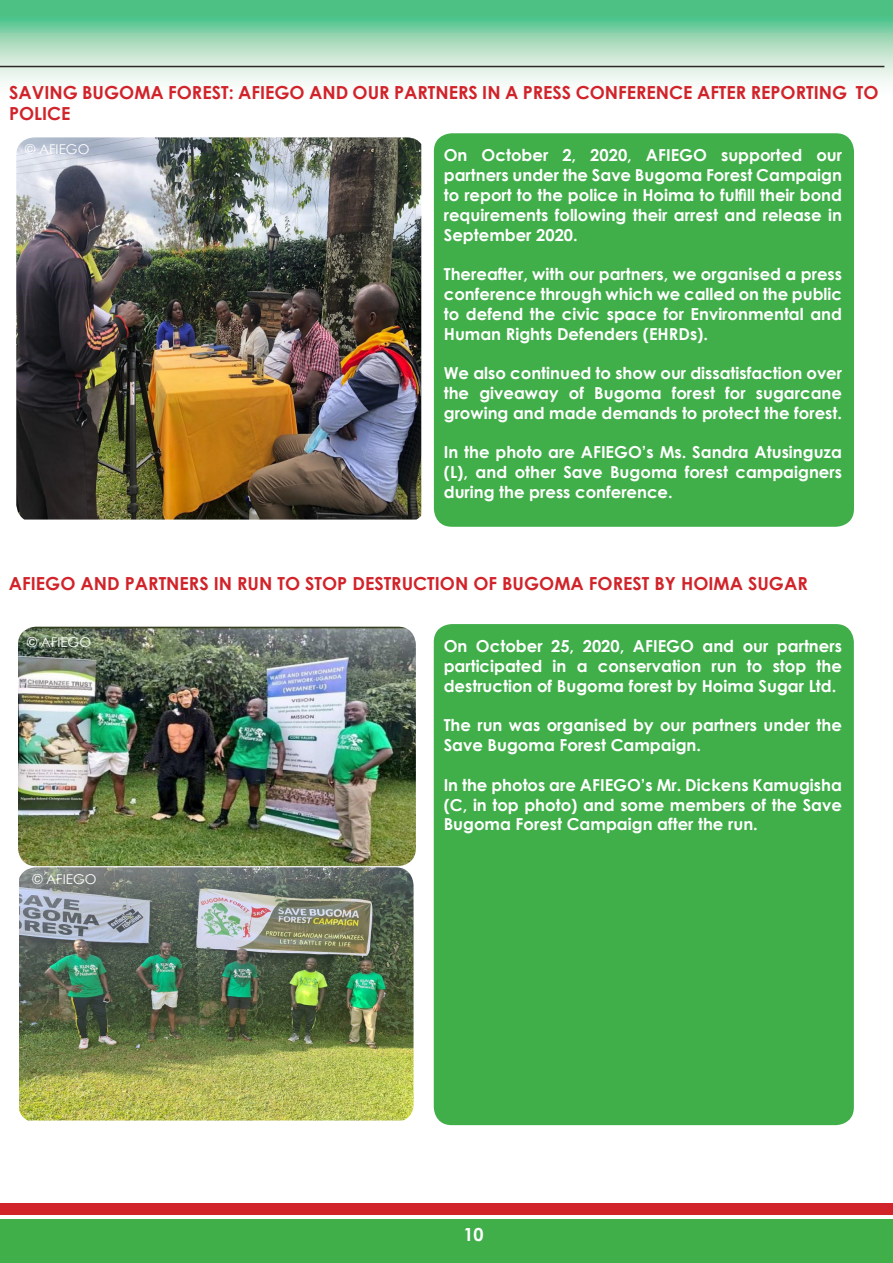
<style>
.page{position:relative;width:893px;height:1263px;background:#fff}
.page>*{position:absolute;margin:0;border:0;box-sizing:border-box;transform-origin:0 0}
.t1{font:700 18px/21.6px "Century Gothic";color:#d1232a}
.t2{font:700 18px "Century Gothic";color:#fff}
.t3{font:700 16.5px/19.8px "Century Gothic";color:#fff;text-align:justify}
.t4{font:13.5px "Century Gothic";color:#fff}
</style>
<div class="page">
<div style="left:1px;top:1204px;width:892px;height:11px;background:#d1232a"></div>
<div style="left:0;top:1220px;width:893px;height:43px;background:#40ae49"></div>
<svg style="left:0;top:0;width:893px;height:149px"></svg>
<hr style="left:0;top:66px;width:884px;height:1px;background:#231f20">
<div style="left:434px;top:133px;width:420px;height:394px;background:#40ae49;border-radius:18px"></div>
<img style="left:16px;top:137px;width:405px;height:383px">
<div style="left:434px;top:624px;width:420px;height:501px;background:#40ae49;border-radius:18px"></div>
<img style="left:18px;top:627px;width:398px;height:239px">
<img style="left:19px;top:867px;width:395px;height:253px">
<p class="t1" style="left:9px;top:81px;width:871px">SAVING BUGOMA FOREST: AFIEGO AND OUR PARTNERS IN A PRESS CONFERENCE AFTER REPORTING TO<br>POLICE</p>
<p class="t3" style="left:444px;top:145px;width:400px">On October 2, 2020, AFIEGO supported our partners under the Save Bugoma Forest Campaign to report to the police in Hoima to fulfill their bond requirements following their arrest and release in September 2020.</p>
<p class="t3" style="left:444px;top:264px;width:400px">Thereafter, with our partners, we organised a press conference through which we called on the public to defend the civic space for Environmental and Human Rights Defenders (EHRDs).</p>
<p class="t3" style="left:444px;top:363px;width:400px">We also continued to show our dissatisfaction over the giveaway of Bugoma forest for sugarcane growing and made demands to protect the forest.</p>
<p class="t3" style="left:444px;top:442px;width:400px">In the photo are AFIEGO’s Ms. Sandra Atusinguza (L), and other Save Bugoma forest campaigners during the press conference.</p>
<p class="t4" style="left:25px;top:140px;width:66px">© AFIEGO</p>
<p class="t1" style="left:9px;top:571px;width:800px">AFIEGO AND PARTNERS IN RUN TO STOP DESTRUCTION OF BUGOMA FOREST BY HOIMA SUGAR</p>
<p class="t4" style="left:27px;top:632px;width:66px">© AFIEGO</p>
<p class="t4" style="left:32px;top:870px;width:66px">© AFIEGO</p>
<p class="t3" style="left:444px;top:636px;width:400px">On October 25, 2020, AFIEGO and our partners participated in a conservation run to stop the destruction of Bugoma forest by Hoima Sugar Ltd.</p>
<p class="t3" style="left:444px;top:715px;width:400px">The run was organised by our partners under the<br>Save Bugoma Forest Campaign.</p>
<p class="t3" style="left:444px;top:774px;width:400px">In the photos are AFIEGO’s Mr. Dickens Kamugisha (C, in top photo) and some members of the Save Bugoma Forest Campaign after the run.</p>
<p class="t2" style="left:463px;top:1220px;width:22px">10</p>
</div>
